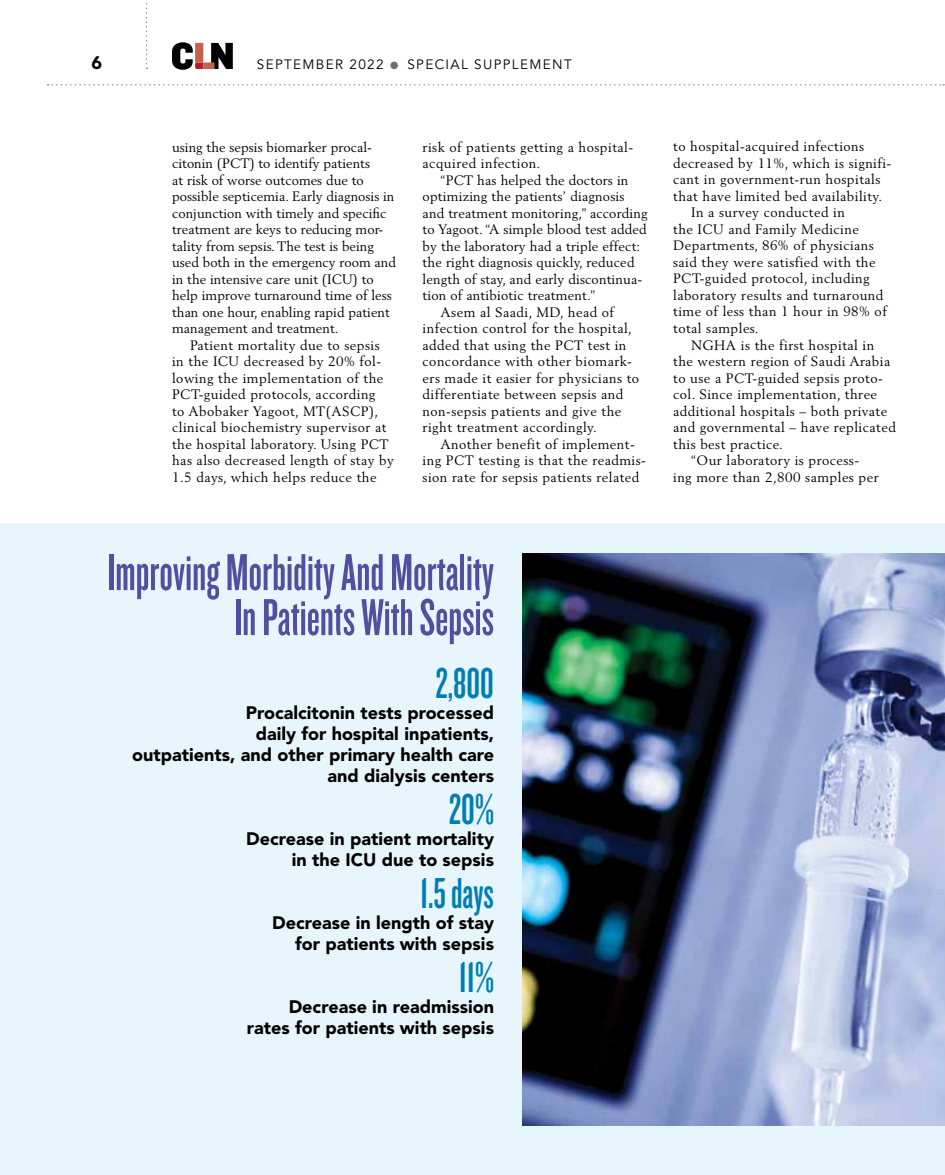
<style>
.page{position:relative;width:945px;height:1175px;background:#fff}
.page>*{position:absolute;margin:0;border:0;box-sizing:border-box;transform-origin:0 0}
.t1{font:54px/45px "Knockout HTF47 Bantamweight";color:#524fa1;text-align:right}
.t2{font:45px "Knockout HTF47 Bantamweight";color:#007db2}
.t3{font:900 18px/21px "Avenir LT Std";color:#000;text-align:right}
.t4{font:13.5px/16.5px "Berling LT Std";letter-spacing:.035em;color:#000}
.t5{font:13.5px/16.5px "Berling LT Std";letter-spacing:.005em;color:#000}
.t6{font:13.5px "Berling LT Std";letter-spacing:.015em;color:#000}
.t7{font:13.5px "Avenir LT Std";letter-spacing:.1em;color:#000}
.s1{color:#6d6e71}
</style>
<div class="page">
<svg style="left:172px;top:42px;width:61px;height:28px"></svg>
<svg style="left:146px;top:3px;width:2px;height:66px"></svg>
<svg style="left:48px;top:84px;width:896px;height:2px"></svg>
<div style="left:0;top:523px;width:945px;height:651px;background:#e7f6fd"></div>
<img style="left:522px;top:553px;width:423px;height:572px">
<h3 class="t3" style="left:91px;top:52px;width:12px">6</h3>
<p class="t7" style="left:257px;top:57px;width:316px">SEPTEMBER 2022 <span class="s1">●</span> SPECIAL SUPPLEMENT</p>
<p class="t5" style="left:172px;top:138px;width:225px">using the sepsis biomarker procal&shy;citonin (PCT) to identify patients<br>at risk of worse outcomes due to possible septicemia. Early diagnosis in conjunction with timely and specific treatment are keys to reducing mor&shy;tality from sepsis. The test is being used both in the emergency room and in the intensive care unit (ICU) to help improve turnaround time of less than one hour, enabling rapid patient management and treatment.</p>
<p class="t4" style="left:172px;top:336px;width:223px;text-indent:18px">Patient mortality due to sepsis in the ICU decreased by 20% fol&shy;lowing the implementation of the PCT-guided protocols, according<br>to Abobaker Yagoot, MT(ASCP), clinical biochemistry supervisor at the hospital laboratory. Using PCT has also decreased length of stay by 1.5 days, which helps reduce the</p>
<p class="t4" style="left:423px;top:138px;width:212px">risk of patients getting a hospital&shy;acquired infection.</p>
<p class="t6" style="left:441px;top:171px;width:189px">“PCT has helped the doctors in</p>
<p class="t6" style="left:423px;top:188px;width:203px">optimizing the patients’ diagnosis</p>
<p class="t6" style="left:423px;top:204px;width:227px">and treatment monitoring,” according</p>
<p class="t6" style="left:423px;top:221px;width:226px">to Yagoot. “A simple blood test added</p>
<p class="t6" style="left:423px;top:237px;width:219px">by the laboratory had a triple effect:</p>
<p class="t6" style="left:423px;top:254px;width:213px">the right diagnosis quickly, reduced</p>
<p class="t6" style="left:423px;top:270px;width:221px">length of stay, and early discontinua-</p>
<p class="t6" style="left:423px;top:287px;width:174px">tion of antibiotic treatment.”</p>
<p class="t4" style="left:441px;top:303px;width:175px">Asem al Saadi, MD, head of</p>
<p class="t4" style="left:423px;top:320px;width:211px">infection control for the hospital,</p>
<p class="t4" style="left:423px;top:336px;width:205px">added that using the PCT test in</p>
<p class="t4" style="left:423px;top:353px;width:211px">concordance with other biomark-</p>
<p class="t4" style="left:423px;top:369px;width:218px">ers made it easier for physicians to</p>
<p class="t4" style="left:423px;top:386px;width:202px">differentiate between sepsis and</p>
<p class="t4" style="left:423px;top:402px;width:200px">non-sepsis patients and give the</p>
<p class="t4" style="left:423px;top:419px;width:176px">right treatment accordingly.</p>
<p class="t4" style="left:441px;top:435px;width:196px">Another benefit of implement-</p>
<p class="t4" style="left:423px;top:452px;width:225px">ing PCT testing is that the readmis-</p>
<p class="t4" style="left:423px;top:468px;width:218px">sion rate for sepsis patients related</p>
<p class="t4" style="left:673px;top:138px;width:193px">to hospital-acquired infections</p>
<p class="t4" style="left:673px;top:155px;width:220px">decreased by 11%, which is signifi-</p>
<p class="t4" style="left:673px;top:171px;width:209px">cant in government-run hospitals</p>
<p class="t4" style="left:673px;top:188px;width:211px">that have limited bed availability.</p>
<p class="t4" style="left:691px;top:204px;width:155px">In a survey conducted in</p>
<p class="t4" style="left:673px;top:221px;width:187px">the ICU and Family Medicine</p>
<p class="t4" style="left:673px;top:237px;width:202px">Departments, 86% of physicians</p>
<p class="t4" style="left:673px;top:254px;width:204px">said they were satisfied with the</p>
<p class="t4" style="left:673px;top:270px;width:198px">PCT-guided protocol, including</p>
<p class="t4" style="left:673px;top:287px;width:212px">laboratory results and turnaround</p>
<p class="t4" style="left:673px;top:303px;width:215px">time of less than 1 hour in 98% of</p>
<p class="t4" style="left:673px;top:320px;width:87px">total samples.</p>
<p class="t4" style="left:691px;top:336px;width:185px">NGHA is the first hospital in</p>
<p class="t4" style="left:673px;top:353px;width:219px">the western region of Saudi Arabia</p>
<p class="t4" style="left:673px;top:369px;width:211px">to use a PCT-guided sepsis proto-</p>
<p class="t4" style="left:673px;top:386px;width:205px">col. Since implementation, three</p>
<p class="t4" style="left:673px;top:402px;width:216px">additional hospitals – both private</p>
<p class="t4" style="left:673px;top:419px;width:224px">and governmental – have replicated</p>
<p class="t4" style="left:673px;top:435px;width:111px">this best practice.</p>
<p class="t4" style="left:691px;top:452px;width:170px">“Our laboratory is process-</p>
<p class="t4" style="left:673px;top:468px;width:207px">ing more than 2,800 samples per</p>
<h1 class="t1" style="left:107px;top:550px;width:389px">Improving Morbidity And Mortality<br>In Patients With Sepsis</h1>
<h2 class="t2" style="left:436px;top:661px;width:60px">2,800</h2>
<h3 class="t3" style="left:132px;top:702px;width:363px">Procalcitonin tests processed<br>daily for hospital inpatients,<br>outpatients, and other primary health care and dialysis centers</h3>
<h2 class="t2" style="left:449px;top:787px;width:46px">20%</h2>
<h3 class="t3" style="left:246px;top:828px;width:249px">Decrease in patient mortality in the ICU due to sepsis</h3>
<h2 class="t2" style="left:420px;top:871px;width:75px">1.5 days</h2>
<h3 class="t3" style="left:272px;top:912px;width:223px">Decrease in length of stay for patients with sepsis</h3>
<h2 class="t2" style="left:459px;top:955px;width:37px">11%</h2>
<h3 class="t3" style="left:247px;top:996px;width:249px">Decrease in readmission rates for patients with sepsis</h3>
</div>
